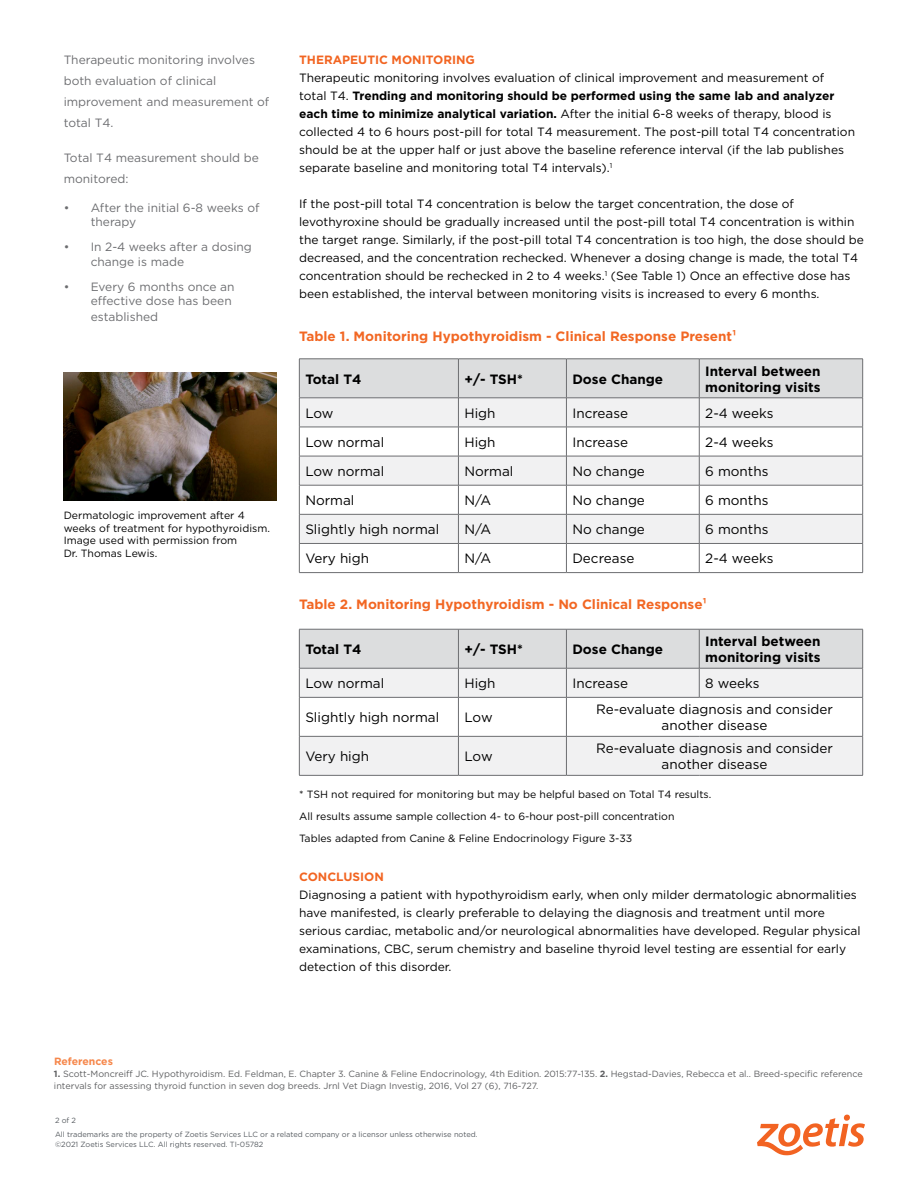
<style>
.page{position:relative;width:918px;height:1188px;background:#fff}
.page>*{position:absolute;margin:0;border:0;box-sizing:border-box;transform-origin:0 0}
.t1{font:13.5px/16.2px "Gotham";color:#000;text-align:center}
.t2{font:700 13.5px/16.2px "Gotham";color:#000}
.t3{font:700 13.5px "Gotham";color:#f26723}
.t4{font:12px/18px "Gotham";color:#000}
.t5{font:12px/21px "Gotham";color:#6d6e71}
.t6{font:700 12px "Gotham";color:#f26522}
.t7{font:10.5px/12.6px "Gotham";color:#000}
.t8{font:700 10.5px "Gotham";color:#f6874b}
.t9{font:9px/12px "Gotham";color:#5f6062}
.t10{font:7.5px/9.9px "Gotham";color:#585d62}
.s1{font-weight:700}
</style>
<div class="page">
<img style="left:64px;top:373px;width:213px;height:127px">
<svg style="left:757px;top:1115px;width:108px;height:40px"></svg>
<svg style="left:299px;top:360px;width:564px;height:212px"></svg>
<hr style="left:299px;top:572px;width:159px;height:1px;background:#6d6e71">
<hr style="left:458px;top:572px;width:108px;height:1px;background:#6d6e71">
<hr style="left:566px;top:572px;width:133px;height:1px;background:#6d6e71">
<hr style="left:699px;top:572px;width:164px;height:1px;background:#6d6e71">
<hr style="left:299px;top:359px;width:159px;height:1px;background:#6d6e71">
<hr style="left:299px;top:359px;width:1px;height:39px;background:#6d6e71">
<hr style="left:299px;top:398px;width:159px;height:1px;background:#6d6e71">
<hr style="left:458px;top:359px;width:108px;height:1px;background:#6d6e71">
<hr style="left:458px;top:359px;width:1px;height:39px;background:#6d6e71">
<hr style="left:458px;top:398px;width:108px;height:1px;background:#6d6e71">
<hr style="left:566px;top:359px;width:133px;height:1px;background:#6d6e71">
<hr style="left:566px;top:359px;width:1px;height:39px;background:#6d6e71">
<hr style="left:566px;top:398px;width:133px;height:1px;background:#6d6e71">
<hr style="left:699px;top:359px;width:164px;height:1px;background:#6d6e71">
<hr style="left:699px;top:359px;width:1px;height:39px;background:#6d6e71">
<hr style="left:862px;top:359px;width:1px;height:39px;background:#6d6e71">
<hr style="left:699px;top:398px;width:164px;height:1px;background:#6d6e71">
<div style="left:300px;top:735px;width:562px;height:40px;background:#f1f1f2"></div>
<svg style="left:299px;top:629px;width:564px;height:68px"></svg>
<hr style="left:299px;top:697px;width:159px;height:1px;background:#6d6e71">
<hr style="left:299px;top:698px;width:1px;height:38px;background:#6d6e71">
<hr style="left:458px;top:697px;width:108px;height:1px;background:#6d6e71">
<hr style="left:458px;top:698px;width:1px;height:38px;background:#6d6e71">
<hr style="left:566px;top:697px;width:133px;height:1px;background:#6d6e71">
<hr style="left:566px;top:698px;width:1px;height:38px;background:#6d6e71">
<hr style="left:699px;top:697px;width:164px;height:1px;background:#6d6e71">
<hr style="left:862px;top:698px;width:1px;height:38px;background:#6d6e71">
<hr style="left:299px;top:736px;width:159px;height:1px;background:#6d6e71">
<hr style="left:299px;top:737px;width:1px;height:38px;background:#6d6e71">
<hr style="left:458px;top:736px;width:108px;height:1px;background:#6d6e71">
<hr style="left:458px;top:737px;width:1px;height:38px;background:#6d6e71">
<hr style="left:566px;top:736px;width:133px;height:1px;background:#6d6e71">
<hr style="left:566px;top:737px;width:1px;height:38px;background:#6d6e71">
<hr style="left:699px;top:736px;width:164px;height:1px;background:#6d6e71">
<hr style="left:862px;top:737px;width:1px;height:38px;background:#6d6e71">
<hr style="left:299px;top:775px;width:159px;height:1px;background:#6d6e71">
<hr style="left:458px;top:775px;width:108px;height:1px;background:#6d6e71">
<hr style="left:566px;top:775px;width:133px;height:1px;background:#6d6e71">
<hr style="left:699px;top:775px;width:164px;height:1px;background:#6d6e71">
<p class="t5" style="left:64px;top:49px;width:207px">Therapeutic monitoring involves both evaluation of clinical improvement and measurement of total T4.</p>
<p class="t5" style="left:64px;top:147px;width:197px">Total T4 measurement should be monitored:</p>
<p class="t5" style="left:91px;top:200px;width:170px;line-height:14.4px;text-indent:-27px">• After the initial 6-8 weeks of therapy</p>
<p class="t5" style="left:91px;top:240px;width:163px;line-height:14.4px;text-indent:-27px">• In 2-4 weeks after a dosing change is made</p>
<p class="t5" style="left:64px;top:279px;width:172px;line-height:14.4px;text-align:right">• Every 6 months once an effective dose has been</p>
<p class="t5" style="left:91px;top:306px;width:69px">established</p>
<p class="t7" style="left:64px;top:509px;width:208px">Dermatologic improvement after 4 weeks of treatment for hypothyroidism.<br>Image used with permission from<br>Dr. Thomas Lewis.</p>
<p class="t6" style="left:299px;top:51px;width:177px">THERAPEUTIC MONITORING</p>
<p class="t4" style="left:299px;top:68px;width:557px">Therapeutic monitoring involves evaluation of clinical improvement and measurement of<br>total T4. <span class="s1">Trending and monitoring should be performed using the same lab and analyzer each time to minimize analytical variation.</span> After the initial 6-8 weeks of therapy, blood is collected 4 to 6 hours post-pill for total T4 measurement. The post-pill total T4 concentration should be at the upper half or just above the baseline reference interval (if the lab publishes separate baseline and monitoring total T4 intervals).<sup>1</sup></p>
<p class="t4" style="left:299px;top:194px;width:566px">If the post-pill total T4 concentration is below the target concentration, the dose of levothyroxine should be gradually increased until the post-pill total T4 concentration is within the target range. Similarly, if the post-pill total T4 concentration is too high, the dose should be decreased, and the concentration rechecked. Whenever a dosing change is made, the total T4 concentration should be rechecked in 2 to 4 weeks.<sup>1</sup> (See Table 1) Once an effective dose has been established, the interval between monitoring visits is increased to every 6 months.</p>
<p class="t3" style="left:299px;top:327px;width:439px">Table 1. Monitoring Hypothyroidism - Clinical Response Present¹</p>
<p class="t2" style="left:305px;top:371px;width:58px">Total T4</p>
<p class="t2" style="left:464px;top:371px;width:60px">+/- TSH*</p>
<p class="t2" style="left:572px;top:371px;width:92px">Dose Change</p>
<p class="t2" style="left:705px;top:363px;width:117px">Interval between monitoring visits</p>
<p class="t1" style="left:305px;top:405px;width:30px">Low</p>
<p class="t1" style="left:464px;top:405px;width:33px">High</p>
<p class="t1" style="left:572px;top:405px;width:57px">Increase</p>
<p class="t1" style="left:705px;top:405px;width:70px">2-4 weeks</p>
<p class="t1" style="left:305px;top:434px;width:80px">Low normal</p>
<p class="t1" style="left:464px;top:434px;width:33px">High</p>
<p class="t1" style="left:572px;top:434px;width:57px">Increase</p>
<p class="t1" style="left:705px;top:434px;width:70px">2-4 weeks</p>
<p class="t1" style="left:305px;top:463px;width:80px">Low normal</p>
<p class="t1" style="left:464px;top:463px;width:51px">Normal</p>
<p class="t1" style="left:572px;top:463px;width:74px">No change</p>
<p class="t1" style="left:705px;top:463px;width:65px">6 months</p>
<p class="t1" style="left:305px;top:492px;width:51px">Normal</p>
<p class="t1" style="left:464px;top:492px;width:28px">N/A</p>
<p class="t1" style="left:572px;top:492px;width:74px">No change</p>
<p class="t1" style="left:705px;top:492px;width:65px">6 months</p>
<p class="t1" style="left:305px;top:521px;width:135px">Slightly high normal</p>
<p class="t1" style="left:464px;top:521px;width:28px">N/A</p>
<p class="t1" style="left:572px;top:521px;width:74px">No change</p>
<p class="t1" style="left:705px;top:521px;width:65px">6 months</p>
<p class="t1" style="left:305px;top:550px;width:65px">Very high</p>
<p class="t1" style="left:464px;top:550px;width:28px">N/A</p>
<p class="t1" style="left:572px;top:550px;width:63px">Decrease</p>
<p class="t1" style="left:705px;top:550px;width:70px">2-4 weeks</p>
<p class="t3" style="left:299px;top:596px;width:409px">Table 2. Monitoring Hypothyroidism - No Clinical Response¹</p>
<p class="t2" style="left:305px;top:641px;width:58px">Total T4</p>
<p class="t2" style="left:464px;top:641px;width:60px">+/- TSH*</p>
<p class="t2" style="left:572px;top:641px;width:92px">Dose Change</p>
<p class="t2" style="left:705px;top:633px;width:117px">Interval between monitoring visits</p>
<p class="t1" style="left:305px;top:675px;width:80px">Low normal</p>
<p class="t1" style="left:464px;top:675px;width:33px">High</p>
<p class="t1" style="left:572px;top:675px;width:57px">Increase</p>
<p class="t1" style="left:705px;top:675px;width:56px">8 weeks</p>
<p class="t1" style="left:305px;top:709px;width:135px">Slightly high normal</p>
<p class="t1" style="left:464px;top:709px;width:30px">Low</p>
<p class="t1" style="left:596px;top:701px;width:238px">Re-evaluate diagnosis and consider another disease</p>
<p class="t1" style="left:305px;top:748px;width:65px">Very high</p>
<p class="t1" style="left:464px;top:748px;width:30px">Low</p>
<p class="t1" style="left:596px;top:740px;width:238px">Re-evaluate diagnosis and consider another disease</p>
<p class="t7" style="left:299px;top:783px;width:414px;line-height:22.2px">* TSH not required for monitoring but may be helpful based on Total T4 results.<br>All results assume sample collection 4- to 6-hour post-pill concentration<br>Tables adapted from Canine &amp; Feline Endocrinology Figure 3-33</p>
<p class="t6" style="left:299px;top:869px;width:86px">CONCLUSION</p>
<p class="t4" style="left:299px;top:885px;width:563px">Diagnosing a patient with hypothyroidism early, when only milder dermatologic abnormalities have manifested, is clearly preferable to delaying the diagnosis and treatment until more serious cardiac, metabolic and/or neurological abnormalities have developed. Regular physical examinations, CBC, serum chemistry and baseline thyroid level testing are essential for early detection of this disorder.</p>
<p class="t8" style="left:54px;top:1054px;width:61px">References</p>
<p class="t9" style="left:54px;top:1067px;width:810px"><span class="s1">1.</span> Scott-Moncreiff JC. Hypothyroidism. Ed. Feldman, E. Chapter 3. Canine &amp; Feline Endocrinology, 4th Edition. 2015:77-135. <span class="s1">2.</span> Hegstad-Davies, Rebecca et al.. Breed-specific reference intervals for assessing thyroid function in seven dog breeds. Jrnl Vet Diagn Investig, 2016, Vol 27 (6), 716-727.</p>
<p class="t10" style="left:55px;top:1115px;width:23px">2 of 2</p>
<p class="t10" style="left:55px;top:1129px;width:424px">All trademarks are the property of Zoetis Services LLC or a related company or a licensor unless otherwise noted. ©2021 Zoetis Services LLC. All rights reserved. TI-05782</p>
</div>
